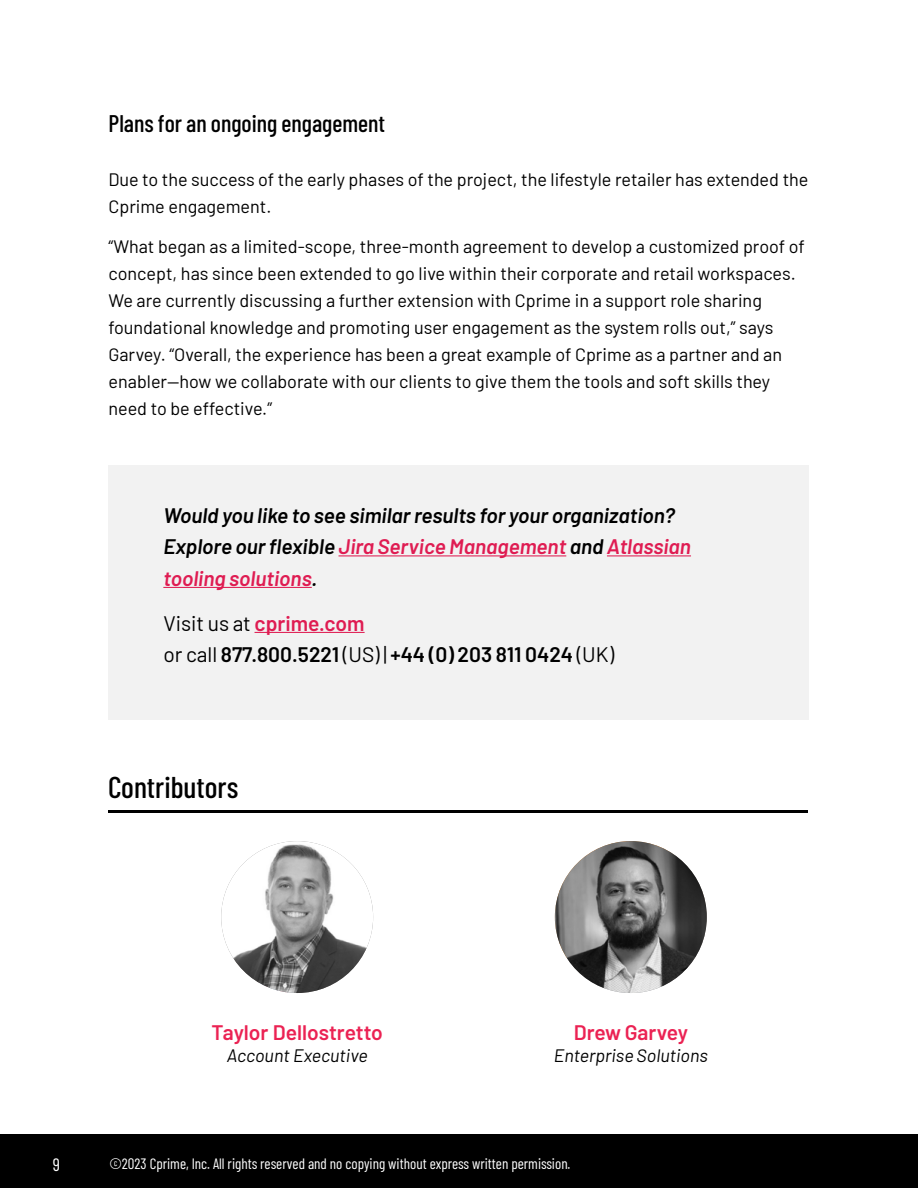
<style>
.page{position:relative;width:918px;height:1188px;background:#fff}
.page>*{position:absolute;margin:0;border:0;box-sizing:border-box;transform-origin:0 0}
.t1{font:500 30px "Barlow Condensed";color:#000}
.t2{font:500 24px "Barlow Condensed";color:#000}
.t3{font:italic 600 21px/31.5px "Barlow";color:#000}
.t4{font:600 21px/31.5px "Barlow";color:#000}
.t5{font:600 21px "Barlow";color:#eb2253}
.t6{font:18px/27px "Barlow";color:#000}
.t7{font:italic 18px "Barlow";color:#000}
.t8{font:18px "Barlow Condensed";color:#fff}
.t9{font:15px "Barlow Condensed";color:#fff}
.s1{color:#df1c52}
.s2{font-weight:400}
</style>
<div class="page">
<div style="left:0;top:1134px;width:918px;height:54px;background:#000"></div>
<div style="left:108px;top:465px;width:701px;height:255px;background:#f2f2f2"></div>
<hr style="left:339px;top:555px;width:227px;height:1px;background:#df1c52">
<hr style="left:607px;top:555px;width:84px;height:1px;background:#df1c52">
<hr style="left:163px;top:587px;width:149px;height:1px;background:#df1c52">
<hr style="left:255px;top:632px;width:110px;height:1px;background:#df1c52">
<hr style="left:108px;top:810px;width:700px;height:3px;background:#000">
<svg style="left:221px;top:841px;width:152px;height:152px"></svg>
<svg style="left:555px;top:841px;width:152px;height:152px;background:#6c6b6b"></svg>
<h2 class="t2" style="left:109px;top:106px;width:278px">Plans for an ongoing engagement</h2>
<p class="t6" style="left:109px;top:164px;width:701px">Due to the success of the early phases of the project, the lifestyle retailer has extended the<br>Cprime engagement.</p>
<p class="t6" style="left:109px;top:232px;width:698px">“What began as a limited-scope, three-month agreement to develop a customized proof of concept, has since been extended to go live within their corporate and retail workspaces.<br>We are currently discussing a further extension with Cprime in a support role sharing foundational knowledge and promoting user engagement as the system rolls out,” says Garvey. “Overall, the experience has been a great example of Cprime as a partner and an enabler—how we collaborate with our clients to give them the tools and soft skills they need to be effective.”</p>
<p class="t3" style="left:163px;top:498px;width:529px">Would you like to see similar results for your organization?<br>Explore our flexible <span class="s1">Jira Service Management</span> and <span class="s1">Atlassian tooling solutions</span>.</p>
<p class="t4" style="left:163px;top:606px;width:452px"><span class="s2">Visit us at</span> <span class="s1">cprime.com<br></span><span class="s2">or call</span> 877.800.5221 <span class="s2">(US) |</span> +44 (0) 203 811 0424 <span class="s2">(UK)</span></p>
<h1 class="t1" style="left:108px;top:766px;width:132px">Contributors</h1>
<p class="t5" style="left:211px;top:1017px;width:173px">Taylor Dellostretto</p>
<p class="t7" style="left:227px;top:1043px;width:142px">Account Executive</p>
<p class="t5" style="left:574px;top:1017px;width:116px">Drew Garvey</p>
<p class="t7" style="left:554px;top:1043px;width:156px">Enterprise Solutions</p>
<p class="t8" style="left:49px;top:1151px;width:9px">9</p>
<p class="t8" style="left:53px;top:1151px;width:9px">9</p>
<p class="t9" style="left:109px;top:1152px;width:462px">©2023 Cprime, Inc. All rights reserved and no copying without express written permission.</p>
<p class="t9" style="left:106px;top:1160px;width:462px">©2023 Cprime, Inc. All rights reserved and no copying without express written permission.</p>
</div>
